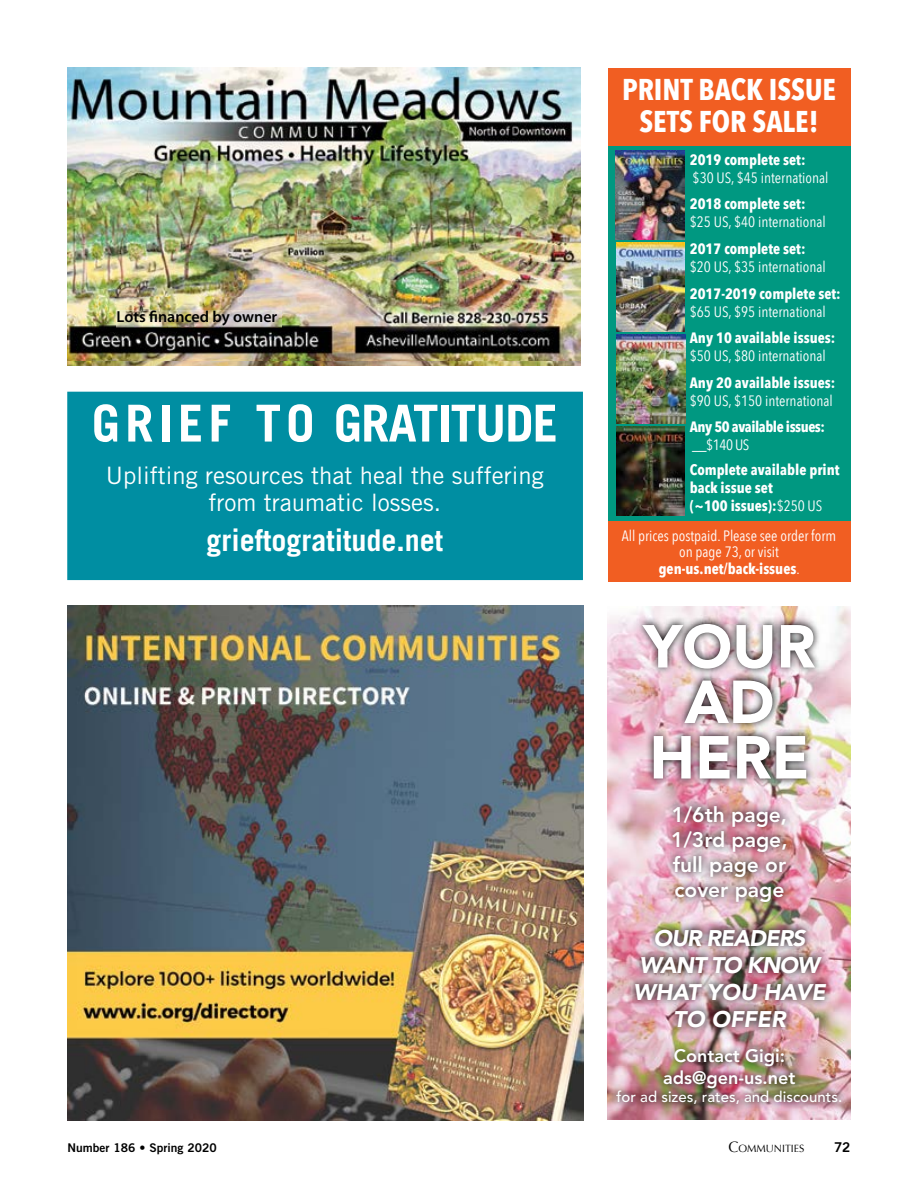
<style>
.page{position:relative;width:918px;height:1188px;background:#fff}
.page>*{position:absolute;margin:0;border:0;box-sizing:border-box;transform-origin:0 0}
.t1{font:900 60px/55.5px "Avenir";color:#fff;text-align:center}
.t2{font:700 51px "Trade Gothic";letter-spacing:-.02em;color:#fff}
.t3{font:700 30px/31.5px "Avenir Next Condensed";color:#fff;text-align:center}
.t4{font:700 30px "Trade Gothic";color:#fff}
.t5{font:24px/27px "Trade Gothic";color:#fff;text-align:center}
.t6{font:italic 900 22.5px/27px "Avenir";letter-spacing:-.04em;color:#fff;text-align:center}
.t7{font:italic 900 22.5px/27px "Avenir";color:#fff;text-align:center}
.t8{font:800 21px/25.2px "Avenir";color:#fff;text-align:justify}
.t9{font:800 18px "Avenir";color:#fff}
.t10{font:600 15.9px "Myriad Pro";color:#000}
.t11{font:15px/18px "Avenir Next Condensed";color:#fff}
.t12{font:700 15px/18px "Avenir Next Condensed";color:#fff}
.t13{font:500 15px "Avenir";color:#fff}
.t14{font:700 15px/18px "Avenir Next Condensed";letter-spacing:-.03em;color:#fff}
.t15{font:13.5px "Trade Gothic Bold Two";color:#000}
.t16{font:12px "Trade Gothic Bold Two";color:#000}
.t17{font:10.5px "Optima";color:#000}
.s1{font-weight:700}
.s2{font-weight:400}
.s3{font-size:15px}
</style>
<div class="page">
<img style="left:68px;top:606px;width:516px;height:514px">
<div style="left:67px;top:392px;width:516px;height:188px;background:#008ea2"></div>
<img style="left:68px;top:68px;width:513px;height:293px">
<img style="left:99px;top:297px;width:200px;height:44px">
<img style="left:117px;top:310px;width:165px;height:17px">
<img style="left:68px;top:361px;width:513px;height:5px">
<img style="left:608px;top:607px;width:243px;height:513px">
<img style="left:610px;top:616px;width:239px;height:496px">
<div style="left:608px;top:140px;width:243px;height:384px;background:#009881"></div>
<div style="left:608px;top:521px;width:243px;height:61px;background:#f15e22"></div>
<div style="left:609px;top:68px;width:242px;height:77px;background:#f15e22"></div>
<img style="left:616px;top:150px;width:68px;height:89px">
<img style="left:616px;top:242px;width:68px;height:89px">
<img style="left:616px;top:334px;width:69px;height:89px">
<img style="left:616px;top:426px;width:68px;height:90px">
<p class="t10" style="left:117px;top:307px;width:162px">Lots financed by owner</p>
<p class="t2" style="left:92px;top:392px;width:468px">GRIEF TO GRATITUDE</p>
<p class="t5" style="left:106px;top:461px;width:439px">Uplifting resources that heal the suffering from traumatic losses.</p>
<p class="t4" style="left:207px;top:522px;width:238px">grieftogratitude.net</p>
<p class="t3" style="left:622px;top:74px;width:215px">PRINT BACK ISSUE<br>SETS FOR SALE!</p>
<p class="t11" style="left:690px;top:150px;width:140px"><span class="s1">2019 complete set: </span>$30 US, $45 international</p>
<p class="t11" style="left:690px;top:194px;width:137px"><span class="s1">2018 complete set: </span>$25 US, $40 international</p>
<p class="t11" style="left:690px;top:239px;width:137px"><span class="s1">2017 complete set: </span>$20 US, $35 international</p>
<p class="t11" style="left:690px;top:284px;width:152px"><span class="s1">2017-2019 complete set: </span>$65 US, $95 international</p>
<p class="t11" style="left:690px;top:328px;width:147px"><span class="s1">Any 10 available issues: </span>$50 US, $80 international</p>
<p class="t11" style="left:690px;top:373px;width:147px"><span class="s1">Any 20 available issues: </span>$90 US, $150 international</p>
<p class="t14" style="left:690px;top:418px;width:137px">Any 50 available issues: <span class="s2">__$140 US</span></p>
<p class="t12" style="left:690px;top:461px;width:151px">Complete available print back issue set<br>(~100 issues):<span class="s2">$250 US</span></p>
<p class="t11" style="left:622px;top:526px;width:216px;line-height:16.5px;text-align:center">All prices postpaid. Please see order form on page 73, or visit <span class="s1">gen-us.net/back-issues</span>.</p>
<p class="t1" style="left:643px;top:618px;width:174px">YOUR<br>AD<br>HERE</p>
<p class="t8" style="left:671px;top:802px;width:118px">1/6th page, 1/3rd page, full page or cover page</p>
<p class="t6" style="left:639px;top:924px;width:182px">OUR READERS<br>WANT TO KNOW</p>
<p class="t7" style="left:633px;top:978px;width:194px">WHAT YOU HAVE<br>TO OFFER</p>
<p class="t9" style="left:674px;top:1045px;width:113px">Contact Gigi:</p>
<p class="t9" style="left:663px;top:1067px;width:134px">ads@gen-us.net</p>
<p class="t13" style="left:617px;top:1088px;width:227px">for ad sizes, rates, and discounts.</p>
<p class="t16" style="left:68px;top:1140px;width:151px">Number 186 • Spring 2020</p>
<p class="t17" style="left:728px;top:1142px;width:77px"><span class="s3">C</span>OMMUNITIES</p>
<p class="t15" style="left:834px;top:1139px;width:18px">72</p>
</div>
